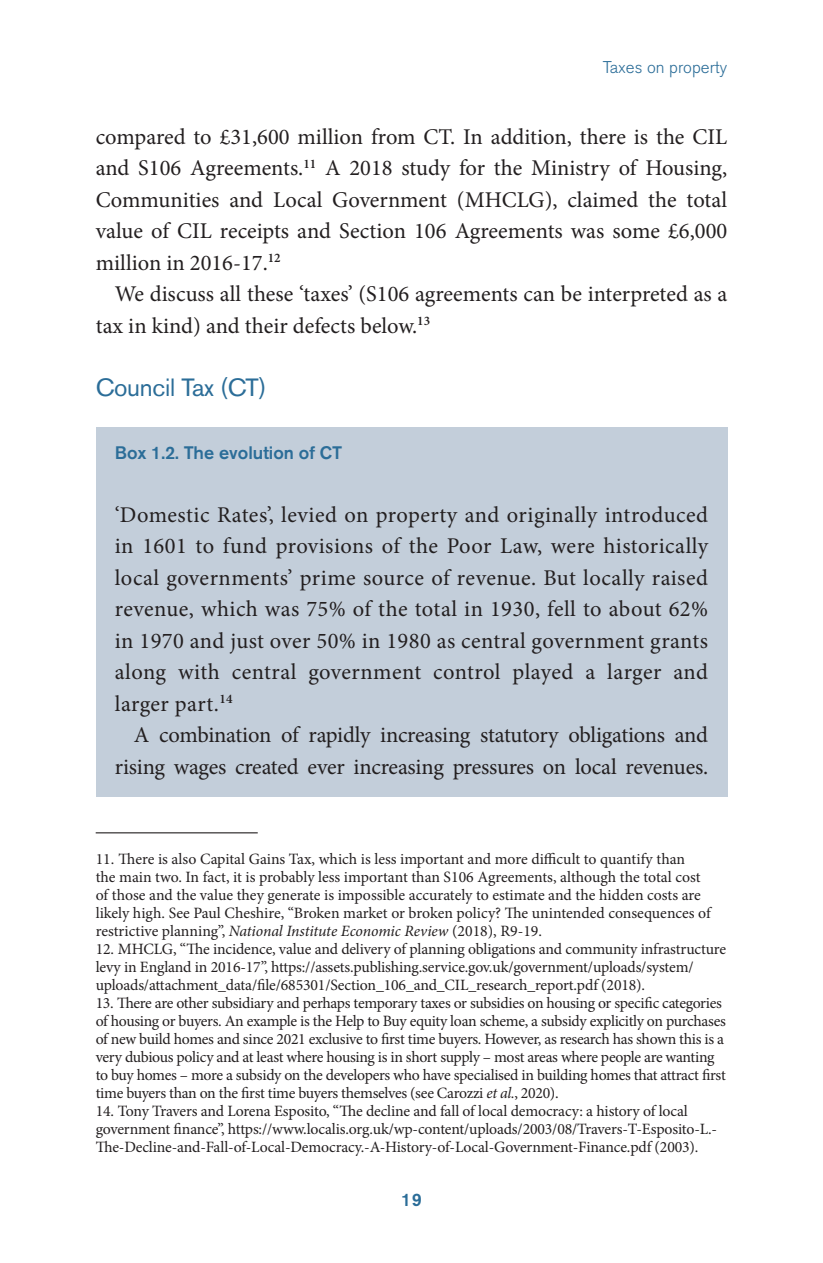
<style>
.page{position:relative;width:823px;height:1263px;background:#fff}
.page>*{position:absolute;margin:0;border:0;box-sizing:border-box;transform-origin:0 0}
.t1{font:24.75px "Akzidenz Grotesk BE";letter-spacing:-.01em;color:#2b6d98}
.t2{font:22.5px/31.5px "Minion Pro";letter-spacing:-.005em;color:#231f20;text-align:justify}
.t3{font:500 18px "Akzidenz Grotesk BE";color:#2b6d98}
.t4{font:300 16.88px "Akzidenz Grotesk BE";color:#2b6d98}
.t5{font:15.75px/18px "Minion Pro";letter-spacing:-.015em;color:#231f20}
.s1{font-style:italic}
</style>
<div class="page">
<div style="left:96px;top:427px;width:631px;height:370px;background:#c3ceda"></div>
<hr style="left:96px;top:832px;width:162px;height:1px;background:#231f20">
<p class="t4" style="left:603px;top:58px;width:126px">Taxes on property</p>
<p class="t2" style="left:96px;top:121px;width:633px">compared to £31,600 million from CT. In addition, there is the CIL and S106 Agreements.<sup>11</sup> A 2018 study for the Ministry of Housing, Communities and Local Government (MHCLG), claimed the total value of CIL receipts and Section 106 Agreements was some £6,000 million in 2016-17.<sup>12</sup></p>
<h2 class="t2" style="left:96px;top:278px;width:633px;text-indent:19px">We discuss all these ‘taxes’ (S106 agreements can be interpreted as a tax in kind) and their defects below.<sup>13</sup></h2>
<h1 class="t1" style="left:96px;top:372px;width:172px">Council Tax (CT)</h1>
<p class="t3" style="left:115px;top:441px;width:229px">Box 1.2. The evolution of CT</p>
<p class="t2" style="left:115px;top:499px;width:595px">‘Domestic Rates’, levied on property and originally introduced in 1601 to fund provisions of the Poor Law, were historically local governments’ prime source of revenue. But locally raised revenue, which was 75% of the total in 1930, fell to about 62% in 1970 and just over 50% in 1980 as central government grants along with central government control played a larger and larger part.<sup>14</sup></p>
<h2 class="t2" style="left:115px;top:719px;width:595px;text-align:right">A combination of rapidly increasing statutory obligations and rising wages created ever increasing pressures on local revenues.</h2>
<p class="t5" style="left:96px;top:850px;width:616px">11. There is also Capital Gains Tax, which is less important and more difficult to quantify than<br>the main two. In fact, it is probably less important than S106 Agreements, although the total cost of those and the value they generate is impossible accurately to estimate and the hidden costs are likely high. See Paul Cheshire, “Broken market or broken policy? The unintended consequences of restrictive planning”, <span class="s1">National Institute Economic Review</span> (2018), R9-19.</p>
<p class="t5" style="left:96px;top:940px;width:632px">12. MHCLG, “The incidence, value and delivery of planning obligations and community infrastructure levy in England in 2016-17”, https://assets.publishing.service.gov.uk/government/uploads/system/ uploads/attachment_data/file/685301/Section_106_and_CIL_research_report.pdf (2018).</p>
<p class="t5" style="left:96px;top:994px;width:631px">13. There are other subsidiary and perhaps temporary taxes or subsidies on housing or specific categories of housing or buyers. An example is the Help to Buy equity loan scheme, a subsidy explicitly on purchases of new build homes and since 2021 exclusive to first time buyers. However, as research has shown this is a very dubious policy and at least where housing is in short supply – most areas where people are wanting to buy homes – more a subsidy on the developers who have specialised in building homes that attract first time buyers than on the first time buyers themselves (see Carozzi <span class="s1">et al.</span>, 2020).</p>
<p class="t5" style="left:96px;top:1102px;width:623px">14. Tony Travers and Lorena Esposito, “The decline and fall of local democracy: a history of local government finance”, https://www.localis.org.uk/wp-content/uploads/2003/08/Travers-T-Esposito-L.-<br>The-Decline-and-Fall-of-Local-Democracy.-A-History-of-Local-Government-Finance.pdf (2003).</p>
<p class="t3" style="left:401px;top:1188px;width:22px">19</p>
</div>
